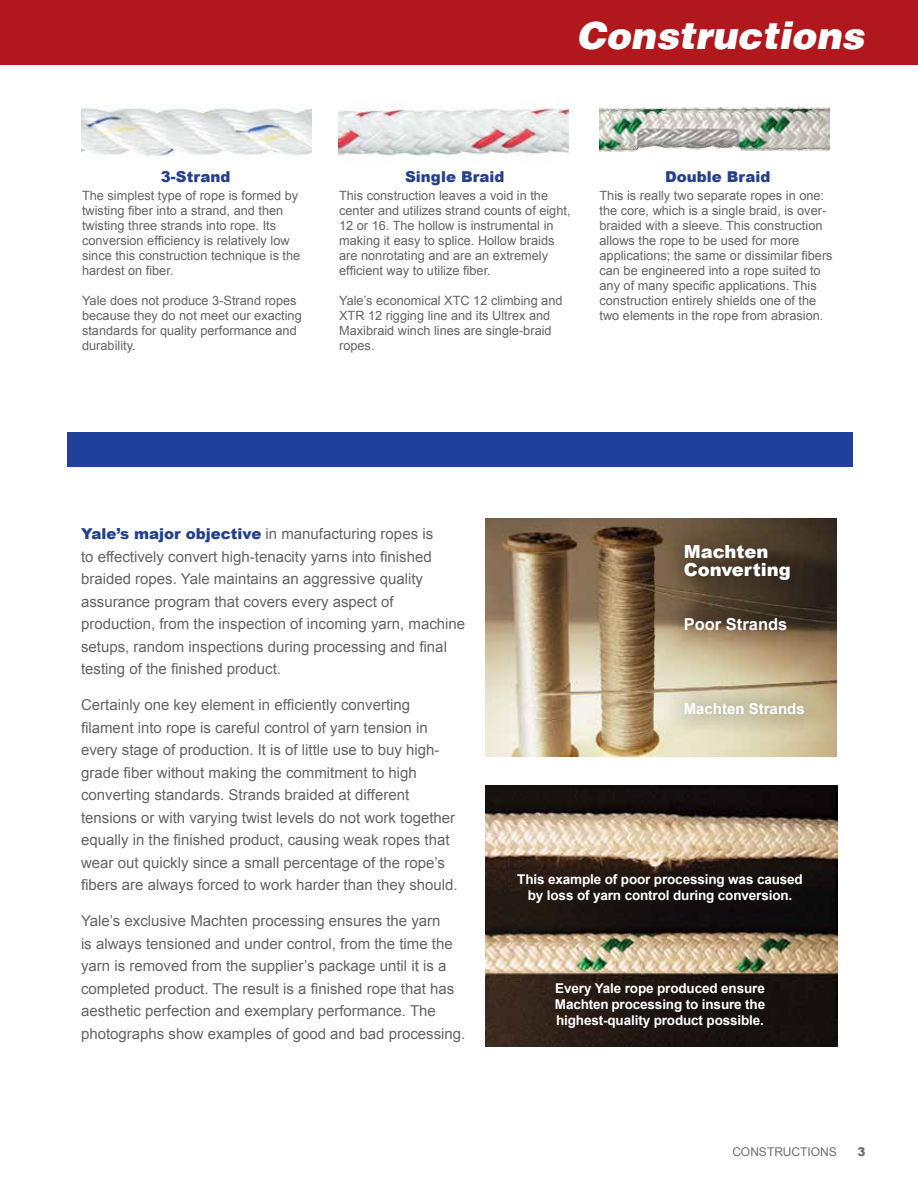
<style>
.page{position:relative;width:918px;height:1188px;background:#fff}
.page>*{position:absolute;margin:0;border:0;box-sizing:border-box;transform-origin:0 0}
.t1{font:37.5px "Airbus Special";color:#fff}
.t2{font:900 18px/18px "Arial";color:#fff}
.t3{font:700 16.5px "Arial";color:#fff}
.t4{font:15px/22.5px "Arial";color:#636466}
.t5{font:900 15px "Arial";color:#25408f}
.t6{font:700 15px "Arial";color:#fff}
.t7{font:700 13.5px/15.8px "Arial";letter-spacing:-.01em;color:#fff;text-align:center}
.t8{font:12.75px/15px "Arial";color:#636466}
.t9{font:12px "Arial";color:#6d6e71}
.t10{font:900 12px "Arial";color:#6d6e71}
.s1{font-weight:900;color:#25408f}
</style>
<div class="page">
<div style="left:0;top:0;width:918px;height:65px;background:#b1181e"></div>
<div style="left:68px;top:433px;width:785px;height:34px;background:#20419b"></div>
<img style="left:485px;top:518px;width:352px;height:239px">
<img style="left:81px;top:105px;width:230px;height:52px">
<img style="left:486px;top:785px;width:351px;height:262px">
<img style="left:600px;top:107px;width:230px;height:45px">
<img style="left:338px;top:100px;width:230px;height:56px">
<div style="left:663px;top:523px;width:162px;height:213px;background:#000;opacity:.75"></div>
<h1 class="t1" style="left:576px;top:15px;width:289px">Constructions</h1>
<p class="t5" style="left:161px;top:165px;width:71px">3-Strand</p>
<p class="t8" style="left:82px;top:188px;width:220px">The simplest type of rope is formed by twisting fiber into a strand, and then twisting three strands into rope. Its conversion efficiency is relatively low since this construction technique is the hardest on fiber.</p>
<p class="t8" style="left:82px;top:293px;width:221px">Yale does not produce 3-Strand ropes because they do not meet our exacting standards for quality performance and durability.</p>
<p class="t5" style="left:405px;top:165px;width:101px">Single Braid</p>
<p class="t8" style="left:339px;top:188px;width:233px">This construction leaves a void in the center and utilizes strand counts of eight, 12 or 16. The hollow is instrumental in making it easy to splice. Hollow braids are nonrotating and are an extremely efficient way to utilize fiber.</p>
<p class="t8" style="left:339px;top:293px;width:225px">Yale’s economical XTC 12 climbing and<br>XTR 12 rigging line and its Ultrex and<br>Maxibraid winch lines are single-braid ropes.</p>
<p class="t5" style="left:665px;top:165px;width:107px">Double Braid</p>
<p class="t8" style="left:600px;top:188px;width:235px">This is really two separate ropes in one: the core, which is a single braid, is over&shy;braided with a sleeve. This construction allows the rope to be used for more applications; the same or dissimilar fibers can be engineered into a rope suited to any of many specific applications. This construction entirely shields one of the two elements in the rope from abrasion.</p>
<p class="t4" style="left:81px;top:523px;width:386px"><span class="s1">Yale’s major objective</span> in manufacturing ropes is<br>to effectively convert high-tenacity yarns into finished braided ropes. Yale maintains an aggressive quality assurance program that covers every aspect of production, from the inspection of incoming yarn, machine setups, random inspections during processing and final testing of the finished product.</p>
<p class="t4" style="left:81px;top:694px;width:378px">Certainly one key element in efficiently converting filament into rope is careful control of yarn tension in every stage of production. It is of little use to buy high&shy;grade fiber without making the commitment to high converting standards. Strands braided at different tensions or with varying twist levels do not work together equally in the finished product, causing weak ropes that wear out quickly since a small percentage of the rope’s fibers are always forced to work harder than they should.</p>
<p class="t4" style="left:81px;top:910px;width:386px">Yale’s exclusive Machten processing ensures the yarn<br>is always tensioned and under control, from the time the yarn is removed from the supplier’s package until it is a completed product. The result is a finished rope that has aesthetic perfection and exemplary performance. The photographs show examples of good and bad processing.</p>
<p class="t2" style="left:684px;top:542px;width:108px">Machten<br>Converting</p>
<p class="t3" style="left:684px;top:613px;width:105px">Poor Strands</p>
<p class="t6" style="left:684px;top:698px;width:122px">Machten Strands</p>
<p class="t7" style="left:517px;top:872px;width:287px">This example of poor processing was caused by loss of yarn control during conversion.</p>
<p class="t7" style="left:555px;top:981px;width:212px;text-align:justify">Every Yale rope produced ensure Machten processing to insure the highest-quality product possible.</p>
<p class="t9" style="left:732px;top:1144px;width:106px">CONSTRUCTIONS</p>
<p class="t10" style="left:857px;top:1143px;width:10px">3</p>
</div>
